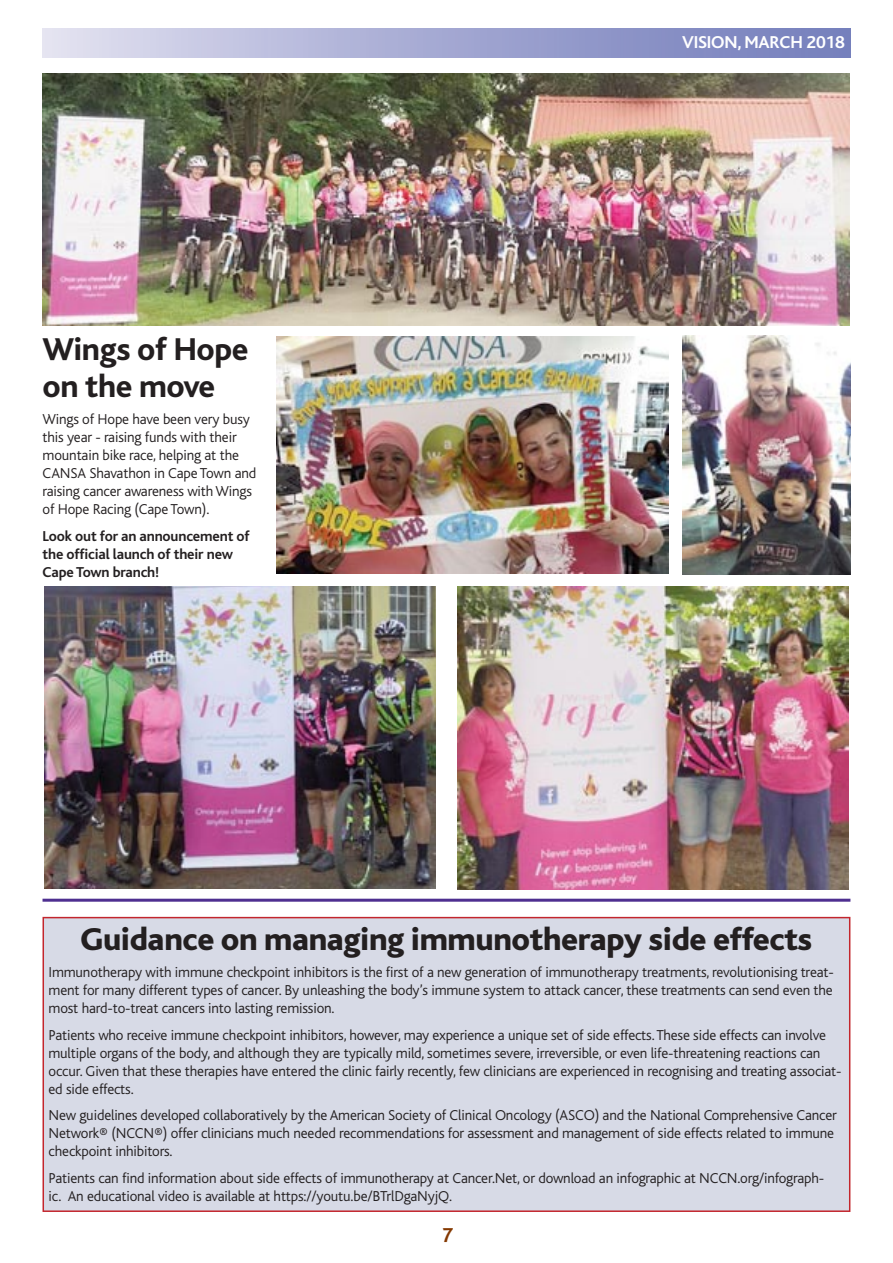
<style>
.page{position:relative;width:893px;height:1263px;background:#fff}
.page>*{position:absolute;margin:0;border:0;box-sizing:border-box;transform-origin:0 0}
.t1{font:800 33px "Bliss";letter-spacing:-.01em;color:#231f20}
.t2{font:800 33px/37.5px "Bliss";letter-spacing:-.01em;color:#231f20}
.t3{font:700 21px "Bliss";color:#843800}
.t4{font:700 18px "Bliss";letter-spacing:-.01em;color:#fff}
.t5{font:300 15px/18px "Bliss";letter-spacing:-.01em;color:#231f20}
.t6{font:700 15px/18px "Bliss";letter-spacing:-.01em;color:#231f20}
</style>
<div class="page">
<img style="left:457px;top:587px;width:392px;height:302px">
<img style="left:277px;top:336px;width:391px;height:237px">
<img style="left:682px;top:335px;width:168px;height:240px">
<img style="left:45px;top:586px;width:391px;height:302px">
<img style="left:43px;top:73px;width:806px;height:253px">
<hr style="left:43px;top:899px;width:807px;height:3px;background:#4e2f90">
<div style="left:44px;top:918px;width:805px;height:292px;background:#d7dae6"></div>
<div style="left:43px;top:917px;width:807px;height:295px;border:2px solid #c3262d"></div>
<h1 class="t2" style="left:43px;top:333px;width:208px">Wings of Hope on the move</h1>
<p class="t5" style="left:43px;top:411px;width:215px">Wings of Hope have been very busy this year - raising funds with their mountain bike race, helping at the<br>CANSA Shavathon in Cape Town and raising cancer awareness with Wings of Hope Racing (Cape Town).</p>
<p class="t6" style="left:43px;top:528px;width:209px">Look out for an announcement of the official launch of their new<br>Cape Town branch!</p>
<p class="t4" style="left:682px;top:36px;width:164px">VISION, MARCH 2018</p>
<h1 class="t1" style="left:81px;top:926px;width:733px">Guidance on managing immunotherapy side effects</h1>
<p class="t5" style="left:49px;top:965px;width:787px;text-align:justify">Immunotherapy with immune checkpoint inhibitors is the first of a new generation of immunotherapy treatments, revolutionising treat&shy;ment for many different types of cancer. By unleashing the body’s immune system to attack cancer, these treatments can send even the most hard-to-treat cancers into lasting remission.</p>
<p class="t5" style="left:49px;top:1027px;width:795px">Patients who receive immune checkpoint inhibitors, however, may experience a unique set of side effects. These side effects can involve multiple organs of the body, and although they are typically mild, sometimes severe, irreversible, or even life-threatening reactions can occur. Given that these therapies have entered the clinic fairly recently, few clinicians are experienced in recognising and treating associat&shy;ed side effects.</p>
<p class="t5" style="left:49px;top:1108px;width:790px">New guidelines developed collaboratively by the American Society of Clinical Oncology (ASCO) and the National Comprehensive Cancer<br>Network® (NCCN®) offer clinicians much needed recommendations for assessment and management of side effects related to immune checkpoint inhibitors.</p>
<p class="t5" style="left:49px;top:1170px;width:777px">Patients can find information about side effects of immunotherapy at Cancer.Net, or download an infographic at NCCN.org/infograph&shy;ic. An educational video is available at https://youtu.be/BTrlDgaNyjQ.</p>
<h2 class="t3" style="left:442px;top:1227px;width:13px">7</h2>
</div>
